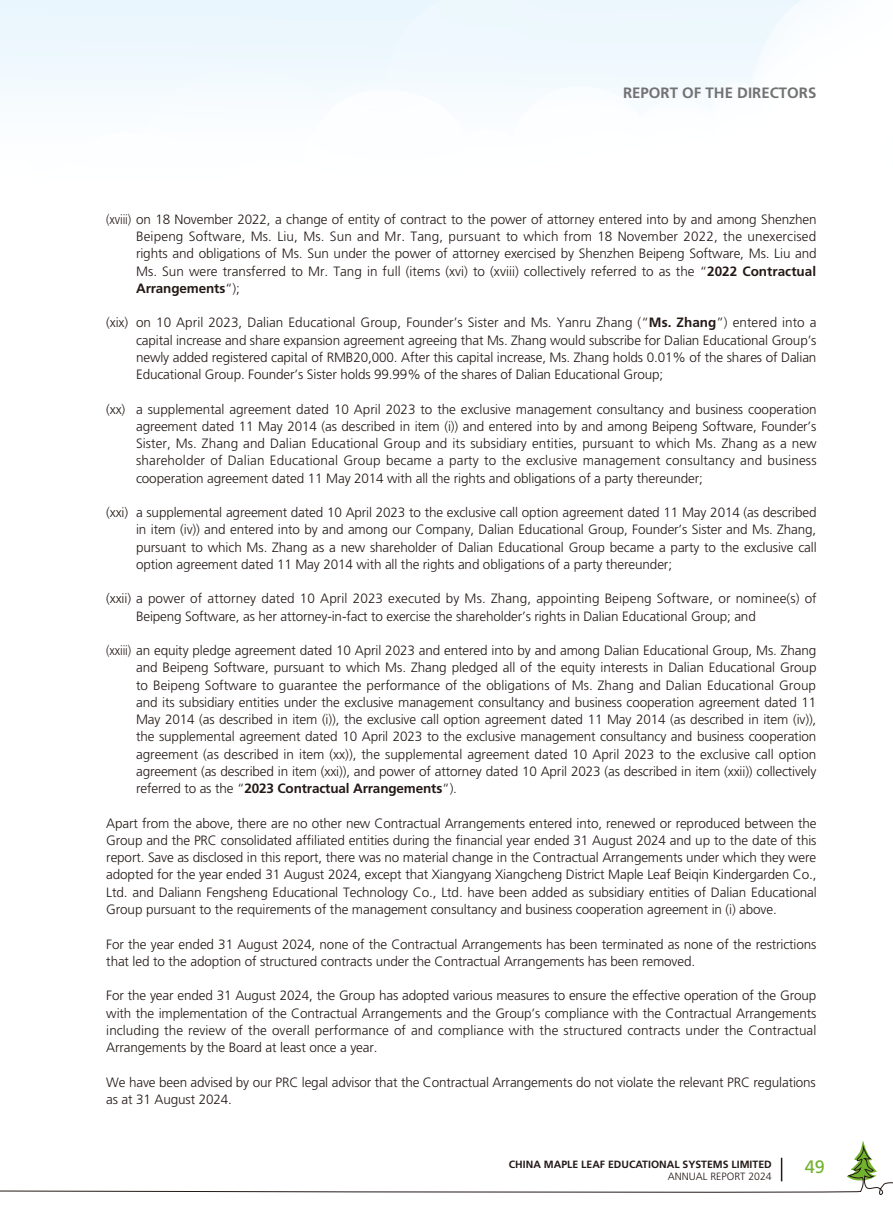
<style>
.page{position:relative;width:893px;height:1212px;background:#fff}
.page>*{position:absolute;margin:0;border:0;box-sizing:border-box;transform-origin:0 0}
.t1{font:18px "Frutiger LT Std";color:#71b32d}
.t2{font:700 15px "Frutiger LT Std";color:#727272}
.t3{font:300 13.5px/17.2px "Frutiger LT Std";letter-spacing:-.01em;color:#231916;text-align:justify}
.t4{font:300 13.5px/17.2px "Frutiger LT Std";letter-spacing:-.01em;color:#231916;text-align:justify;scale:.9 1}
.t5{font:700 10.5px "Frutiger LT Std";color:#231916}
.t6{font:300 10.5px "Frutiger LT Std";color:#231916}
.s1{font-weight:700}
</style>
<div class="page">
<svg style="left:0;top:1142px;width:893px;height:54px"></svg>
<p class="t2" style="left:623px;top:83px;width:195px">REPORT OF THE DIRECTORS</p>
<p class="t4" style="left:136px;top:211px;width:758px;text-indent:-30px">(xviii) on 18 November 2022, a change of entity of contract to the power of attorney entered into by and among Shenzhen Beipeng Software, Ms. Liu, Ms. Sun and Mr. Tang, pursuant to which from 18 November 2022, the unexercised rights and obligations of Ms. Sun under the power of attorney exercised by Shenzhen Beipeng Software, Ms. Liu and Ms. Sun were transferred to Mr. Tang in full (items (xvi) to (xviii) collectively referred to as the “<span class="s1">2022 Contractual Arrangements</span>“);</p>
<p class="t3" style="left:136px;top:314px;width:682px;text-indent:-30px">(xix) on 10 April 2023, Dalian Educational Group, Founder’s Sister and Ms. Yanru Zhang (“<span class="s1">Ms. Zhang</span>”) entered into a capital increase and share expansion agreement agreeing that Ms. Zhang would subscribe for Dalian Educational Group’s newly added registered capital of RMB20,000. After this capital increase, Ms. Zhang holds 0.01% of the shares of Dalian Educational Group. Founder’s Sister holds 99.99% of the shares of Dalian Educational Group;</p>
<p class="t3" style="left:136px;top:400px;width:682px;text-indent:-30px">(xx) a supplemental agreement dated 10 April 2023 to the exclusive management consultancy and business cooperation agreement dated 11 May 2014 (as described in item (i)) and entered into by and among Beipeng Software, Founder’s Sister, Ms. Zhang and Dalian Educational Group and its subsidiary entities, pursuant to which Ms. Zhang as a new shareholder of Dalian Educational Group became a party to the exclusive management consultancy and business cooperation agreement dated 11 May 2014 with all the rights and obligations of a party thereunder;</p>
<p class="t3" style="left:136px;top:504px;width:682px;text-indent:-30px">(xxi) a supplemental agreement dated 10 April 2023 to the exclusive call option agreement dated 11 May 2014 (as described in item (iv)) and entered into by and among our Company, Dalian Educational Group, Founder’s Sister and Ms. Zhang, pursuant to which Ms. Zhang as a new shareholder of Dalian Educational Group became a party to the exclusive call option agreement dated 11 May 2014 with all the rights and obligations of a party thereunder;</p>
<p class="t3" style="left:136px;top:590px;width:682px;text-indent:-30px">(xxii) a power of attorney dated 10 April 2023 executed by Ms. Zhang, appointing Beipeng Software, or nominee(s) of<br>Beipeng Software, as her attorney-in-fact to exercise the shareholder’s rights in Dalian Educational Group; and</p>
<p class="t4" style="left:136px;top:642px;width:758px;text-indent:-30px">(xxiii) an equity pledge agreement dated 10 April 2023 and entered into by and among Dalian Educational Group, Ms. Zhang and Beipeng Software, pursuant to which Ms. Zhang pledged all of the equity interests in Dalian Educational Group to Beipeng Software to guarantee the performance of the obligations of Ms. Zhang and Dalian Educational Group and its subsidiary entities under the exclusive management consultancy and business cooperation agreement dated 11<br>May 2014 (as described in item (i)), the exclusive call option agreement dated 11 May 2014 (as described in item (iv)), the supplemental agreement dated 10 April 2023 to the exclusive management consultancy and business cooperation agreement (as described in item (xx)), the supplemental agreement dated 10 April 2023 to the exclusive call option agreement (as described in item (xxi)), and power of attorney dated 10 April 2023 (as described in item (xxii)) collectively referred to as the “<span class="s1">2023 Contractual Arrangements</span>“).</p>
<p class="t3" style="left:106px;top:814px;width:712px">Apart from the above, there are no other new Contractual Arrangements entered into, renewed or reproduced between the Group and the PRC consolidated affiliated entities during the financial year ended 31 August 2024 and up to the date of this report. Save as disclosed in this report, there was no material change in the Contractual Arrangements under which they were adopted for the year ended 31 August 2024, except that Xiangyang Xiangcheng District Maple Leaf Beiqin Kindergarden Co., Ltd. and Daliann Fengsheng Educational Technology Co., Ltd. have been added as subsidiary entities of Dalian Educational Group pursuant to the requirements of the management consultancy and business cooperation agreement in (i) above.</p>
<p class="t3" style="left:106px;top:935px;width:712px">For the year ended 31 August 2024, none of the Contractual Arrangements has been terminated as none of the restrictions that led to the adoption of structured contracts under the Contractual Arrangements has been removed.</p>
<p class="t3" style="left:106px;top:987px;width:712px">For the year ended 31 August 2024, the Group has adopted various measures to ensure the effective operation of the Group with the implementation of the Contractual Arrangements and the Group’s compliance with the Contractual Arrangements including the review of the overall performance of and compliance with the structured contracts under the Contractual Arrangements by the Board at least once a year.</p>
<p class="t3" style="left:106px;top:1073px;width:711px">We have been advised by our PRC legal advisor that the Contractual Arrangements do not violate the relevant PRC regulations as at 31 August 2024.</p>
<p class="t5" style="left:509px;top:1158px;width:264px">CHINA MAPLE LEAF EDUCATIONAL SYSTEMS LIMITED</p>
<p class="t6" style="left:668px;top:1170px;width:105px">ANNUAL REPORT 2024</p>
<h1 class="t1" style="left:805px;top:1156px;width:22px">49</h1>
</div>
